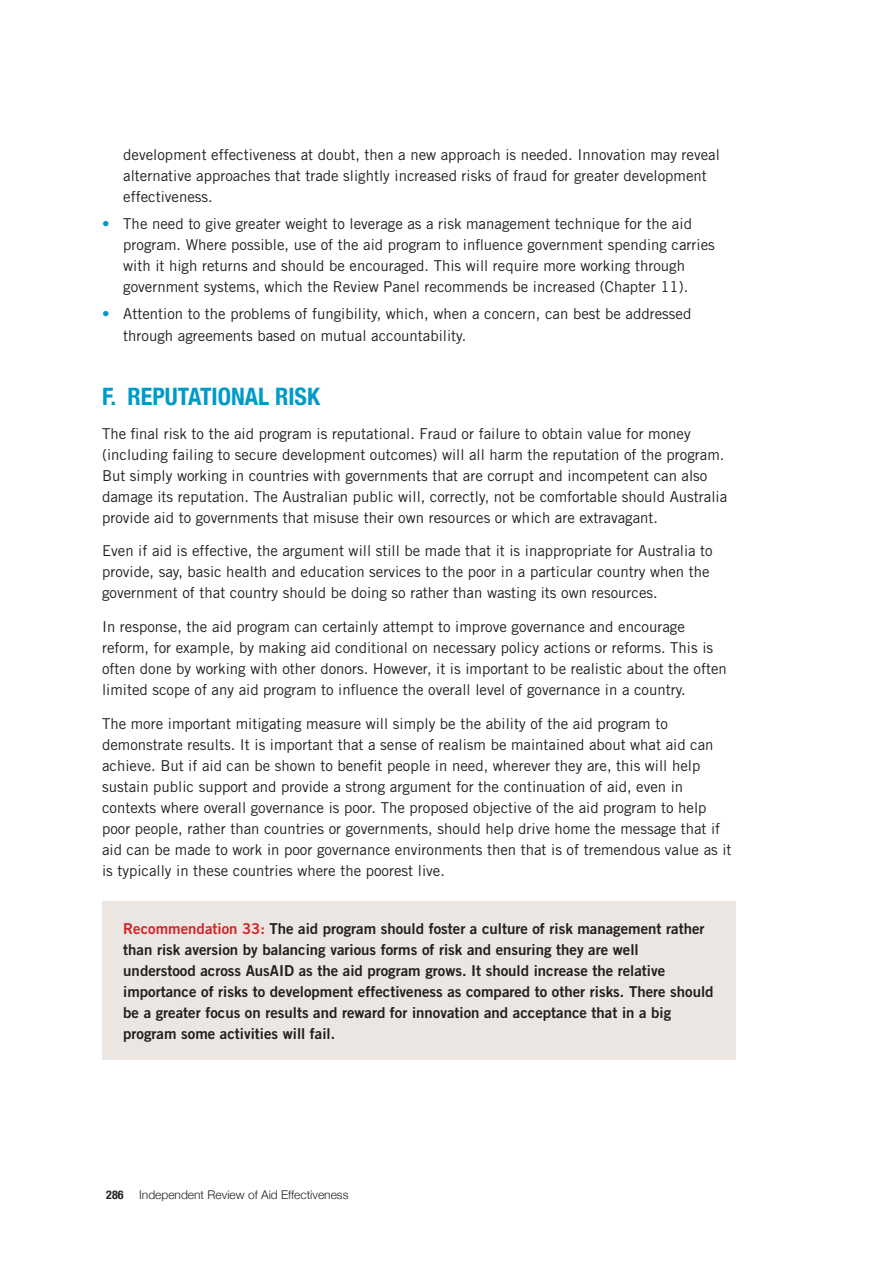
<style>
.page{position:relative;width:893px;height:1263px;background:#fff}
.page>*{position:absolute;margin:0;border:0;box-sizing:border-box;transform-origin:0 0}
._02__HEADING_LEVEL_2{font:700 condensed 24px "Helvetica Neue";color:#009ac8}
._04__BODY_TEXT{font:15px/21px "Trade Gothic LT Std";color:#231f20}
._04a__DOT_POINTS{font:15px/21px "Trade Gothic LT Std";color:#231f20}
._04__BODY_TEXT-2{font:15px/21px "Trade Gothic LT Std Bd 2";color:#231f20}
._04a__DOT_POINTS___L{font:15px/21.6px "Trade Gothic LT Std";color:#231f20}
.t1{font:300 12px "Helvetica Neue";color:#231f20}
.t2{font:700 condensed 12px "Helvetica Neue";color:#231f20}
.s1{color:#009ac8}
.s2{color:#d2232a}
</style>
<div class="page">
<div style="left:102px;top:901px;width:634px;height:159px;background:#ebe6e2"></div>
<p class="_04a__DOT_POINTS" style="left:123px;top:144px;width:598px">development effectiveness at doubt, then a new approach is needed. Innovation may reveal alternative approaches that trade slightly increased risks of fraud for greater development effectiveness.</p>
<p class="_04a__DOT_POINTS" style="left:123px;top:213px;width:593px;text-indent:-21px"><span class="s1">•</span> The need to give greater weight to leverage as a risk management technique for the aid program. Where possible, use of the aid program to influence government spending carries with it high returns and should be encouraged. This will require more working through government systems, which the Review Panel recommends be increased (Chapter 11).</p>
<p class="_04a__DOT_POINTS___L" style="left:123px;top:303px;width:569px;text-indent:-21px"><span class="s1">•</span> Attention to the problems of fungibility, which, when a concern, can best be addressed through agreements based on mutual accountability.</p>
<p class="_02__HEADING_LEVEL_2" style="left:102px;top:382px;width:219px">F. REPUTATIONAL RISK</p>
<p class="_04__BODY_TEXT" style="left:102px;top:423px;width:627px">The final risk to the aid program is reputational. Fraud or failure to obtain value for money (including failing to secure development outcomes) will all harm the reputation of the program.<br>But simply working in countries with governments that are corrupt and incompetent can also damage its reputation. The Australian public will, correctly, not be comfortable should Australia provide aid to governments that misuse their own resources or which are extravagant.</p>
<p class="_04__BODY_TEXT" style="left:102px;top:540px;width:612px">Even if aid is effective, the argument will still be made that it is inappropriate for Australia to provide, say, basic health and education services to the poor in a particular country when the government of that country should be doing so rather than wasting its own resources.</p>
<p class="_04__BODY_TEXT" style="left:102px;top:616px;width:626px">In response, the aid program can certainly attempt to improve governance and encourage reform, for example, by making aid conditional on necessary policy actions or reforms. This is often done by working with other donors. However, it is important to be realistic about the often limited scope of any aid program to influence the overall level of governance in a country.</p>
<p class="_04__BODY_TEXT" style="left:102px;top:713px;width:631px">The more important mitigating measure will simply be the ability of the aid program to demonstrate results. It is important that a sense of realism be maintained about what aid can achieve. But if aid can be shown to benefit people in need, wherever they are, this will help sustain public support and provide a strong argument for the continuation of aid, even in contexts where overall governance is poor. The proposed objective of the aid program to help poor people, rather than countries or governments, should help drive home the message that if aid can be made to work in poor governance environments then that is of tremendous value as it is typically in these countries where the poorest live.</p>
<p class="_04__BODY_TEXT-2" style="left:123px;top:917px;width:592px"><span class="s2">Recommendation 33:</span> The aid program should foster a culture of risk management rather than risk aversion by balancing various forms of risk and ensuring they are well understood across AusAID as the aid program grows. It should increase the relative importance of risks to development effectiveness as compared to other risks. There should be a greater focus on results and reward for innovation and acceptance that in a big program some activities will fail.</p>
<p class="t2" style="left:106px;top:1188px;width:19px">286</p>
<p class="t1" style="left:139px;top:1187px;width:211px">Independent Review of Aid Effectiveness</p>
</div>
